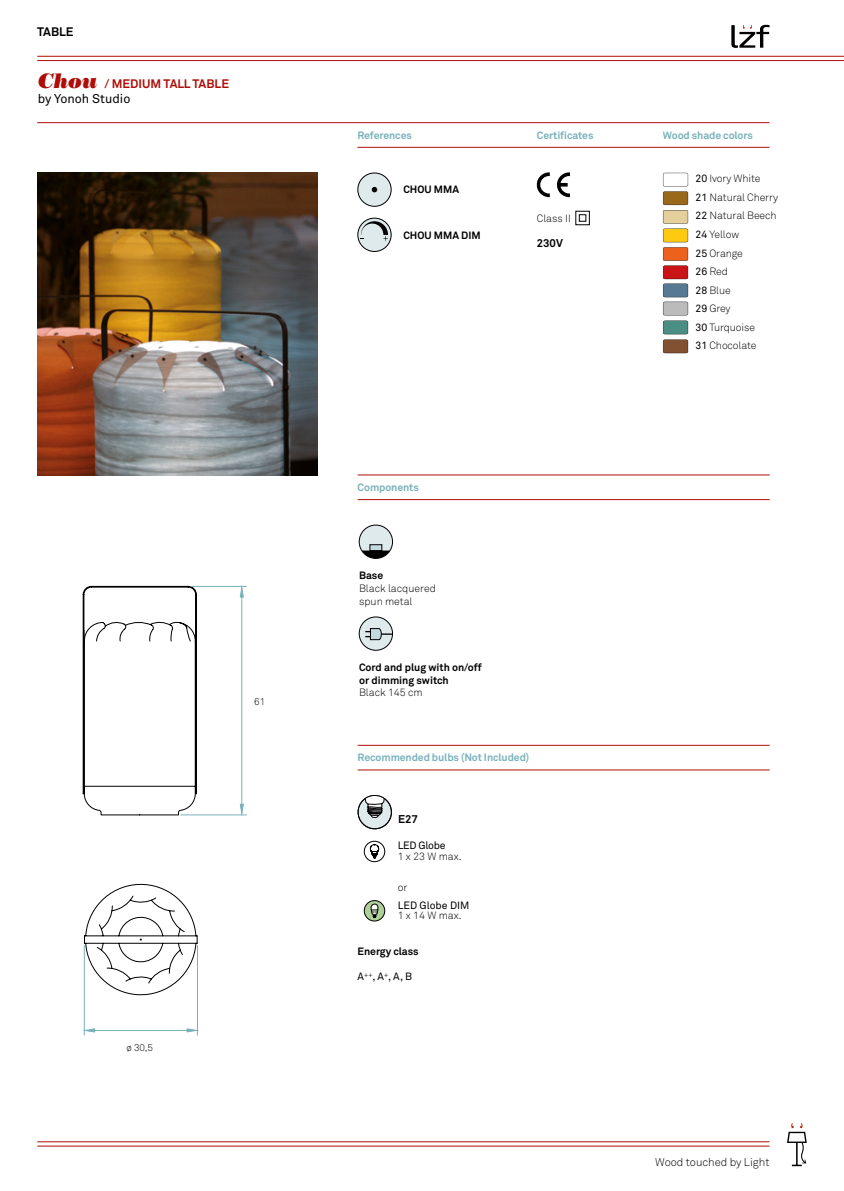
<style>
.page{position:relative;width:844px;height:1191px;background:#fff}
.page>*{position:absolute;margin:0;border:0;box-sizing:border-box;transform-origin:0 0}
.t1{font:12.6px "Akkurat";color:#000}
.t2{font:700 12.25px "Akkurat";color:#ae0e09}
.t3{font:700 12.25px "Akkurat";color:#000}
.t4{font:300 11.2px "Akkurat";color:#000}
.t5{font:700 11.2px "Akkurat";color:#000}
.t6{font:300 10.5px/18.6px "Akkurat";letter-spacing:-.01em;color:#000}
.t7{font:700 10.5px "Akkurat";letter-spacing:-.01em;color:#78b1ba}
.t8{font:700 10.5px "Akkurat";color:#000}
.t9{font:10.5px "Akkurat";letter-spacing:-.005em;color:#000}
.t10{font:10.5px "Akkurat";letter-spacing:-.025em;color:#000}
.t11{font:300 9.8px "Akkurat";color:#000}
.s1{font-family:"Bodoni Poster";font-weight:400;font-style:italic;font-size:21px}
.s2{font-weight:400}
</style>
<div class="page">
<div style="left:359px;top:525px;width:33px;height:33px;background:#dfeaed;border-radius:50%"></div>
<div style="left:359px;top:525px;width:33px;height:33px;border:1px solid #000;border-radius:50%"></div>
<svg style="left:361px;top:550px;width:29px;height:8px"></svg>
<div style="left:370px;top:545px;width:12px;height:5px;background:#c2dade"></div>
<div style="left:369px;top:544px;width:13px;height:7px;border:1px solid #000"></div>
<hr style="left:37px;top:122px;width:732px;height:1px;background:#ae0e09">
<hr style="left:357px;top:147px;width:412px;height:1px;background:#ae0e09">
<hr style="left:37px;top:56px;width:806px;height:1px;background:#ae0e09">
<hr style="left:37px;top:1141px;width:732px;height:1px;background:#ae0e09">
<hr style="left:37px;top:60px;width:806px;height:1px;background:#ae0e09">
<hr style="left:37px;top:1145px;width:732px;height:1px;background:#ae0e09">
<svg style="left:787px;top:1123px;width:19px;height:43px"></svg>
<svg style="left:662px;top:173px;width:26px;height:142px"></svg>
<svg style="left:662px;top:321px;width:26px;height:32px"></svg>
<hr style="left:357px;top:474px;width:412px;height:1px;background:#ae0e09">
<hr style="left:357px;top:499px;width:412px;height:1px;background:#ae0e09">
<hr style="left:357px;top:745px;width:412px;height:1px;background:#ae0e09">
<hr style="left:357px;top:769px;width:412px;height:1px;background:#ae0e09">
<div style="left:578px;top:214px;width:8px;height:8px;border:1px solid #000"></div>
<svg style="left:536px;top:172px;width:13px;height:25px"></svg>
<svg style="left:557px;top:172px;width:13px;height:25px"></svg>
<div style="left:359px;top:617px;width:33px;height:33px;background:#dfeaed;border-radius:50%"></div>
<div style="left:359px;top:617px;width:33px;height:33px;border:1px solid #000;border-radius:50%"></div>
<svg style="left:365px;top:628px;width:27px;height:12px"></svg>
<img style="left:37px;top:173px;width:280px;height:302px">
<svg style="left:83px;top:586px;width:114px;height:229px"></svg>
<hr style="left:181px;top:814px;width:65px;height:1px;background:#78b1ba">
<hr style="left:191px;top:586px;width:55px;height:1px;background:#78b1ba">
<hr style="left:241px;top:595px;width:1px;height:210px;background:#78b1ba">
<svg style="left:240px;top:803px;width:4px;height:13px"></svg>
<svg style="left:240px;top:585px;width:4px;height:12px"></svg>
<hr style="left:197px;top:945px;width:1px;height:90px;background:#78b1ba">
<hr style="left:84px;top:945px;width:1px;height:90px;background:#78b1ba">
<hr style="left:94px;top:1030px;width:94px;height:1px;background:#78b1ba">
<svg style="left:186px;top:1028px;width:13px;height:4px"></svg>
<svg style="left:82px;top:1028px;width:13px;height:4px"></svg>
<svg style="left:84px;top:883px;width:113px;height:113px"></svg>
<div style="left:358px;top:795px;width:33px;height:33px;background:#dfeaed;border-radius:50%"></div>
<svg style="left:364px;top:795px;width:20px;height:23px"></svg>
<div style="left:358px;top:795px;width:33px;height:34px;border:1px solid #000;border-radius:50%"></div>
<svg style="left:370px;top:844px;width:9px;height:14px"></svg>
<div style="left:364px;top:841px;width:21px;height:21px;border:1px solid #000;border-radius:50%"></div>
<div style="left:364px;top:900px;width:20px;height:21px;background:#aecf97;border-radius:50%"></div>
<div style="left:364px;top:900px;width:21px;height:21px;border:1px solid #000;border-radius:50%"></div>
<svg style="left:370px;top:903px;width:8px;height:15px"></svg>
<div style="left:358px;top:218px;width:33px;height:33px;background:#dfeaed;border-radius:50%"></div>
<div style="left:357px;top:218px;width:34px;height:34px;border:1px solid #000;border-radius:50%"></div>
<svg style="left:360px;top:221px;width:28px;height:20px"></svg>
<div style="left:358px;top:173px;width:33px;height:33px;background:#dfeaed;border-radius:50%"></div>
<div style="left:357px;top:173px;width:34px;height:33px;border:1px solid #000;border-radius:50%"></div>
<svg style="left:371px;top:187px;width:6px;height:5px"></svg>
<svg style="left:731px;top:25px;width:38px;height:23px"></svg>
<p class="t3" style="left:37px;top:24px;width:38px">TABLE</p>
<p class="t2" style="left:38px;top:76px;width:193px"><span class="s1">Chou</span> / MEDIUM TALL TABLE</p>
<p class="t1" style="left:38px;top:91px;width:94px">by Yonoh Studio</p>
<p class="t11" style="left:254px;top:695px;width:13px">61</p>
<p class="t11" style="left:126px;top:1041px;width:28px">ø 30,5</p>
<p class="t7" style="left:357px;top:128px;width:56px">References</p>
<p class="t8" style="left:403px;top:183px;width:57px">CHOU MMA</p>
<p class="t8" style="left:403px;top:228px;width:79px">CHOU MMA DIM</p>
<p class="t7" style="left:536px;top:128px;width:58px">Certificates</p>
<p class="t6" style="left:536px;top:209px;width:36px">Class II</p>
<p class="t5" style="left:536px;top:236px;width:28px">230V</p>
<p class="t7" style="left:357px;top:480px;width:63px">Components</p>
<p class="t8" style="left:359px;top:569px;width:26px">Base</p>
<p class="t6" style="left:359px;top:579px;width:78px">Black lacquered</p>
<p class="t6" style="left:359px;top:591px;width:55px">spun metal</p>
<p class="t8" style="left:359px;top:661px;width:124px">Cord and plug with on/off</p>
<p class="t8" style="left:359px;top:673px;width:91px">or dimming switch</p>
<p class="t6" style="left:359px;top:683px;width:65px">Black 145 cm</p>
<p class="t7" style="left:357px;top:751px;width:173px">Recommended bulbs (Not Included)</p>
<p class="t5" style="left:398px;top:812px;width:21px">E27</p>
<p class="t10" style="left:397px;top:839px;width:49px">LED Globe</p>
<p class="t6" style="left:397px;top:847px;width:65px">1 x 23 W max.</p>
<p class="t6" style="left:397px;top:878px;width:11px">or</p>
<p class="t9" style="left:397px;top:898px;width:73px">LED Globe DIM</p>
<p class="t6" style="left:397px;top:906px;width:65px">1 x 14 W max.</p>
<p class="t8" style="left:357px;top:944px;width:62px">Energy class</p>
<p class="t9" style="left:357px;top:970px;width:56px">A<sup>++</sup>, A<sup>+</sup>, A, B</p>
<p class="t7" style="left:662px;top:128px;width:91px">Wood shade colors</p>
<p class="t6" style="left:695px;top:169px;width:84px"><span class="s2">20</span> Ivory White<br><span class="s2">21</span> Natural Cherry<br><span class="s2">22</span> Natural Beech<br><span class="s2">24</span> Yellow<br><span class="s2">25</span> Orange<br><span class="s2">26</span> Red<br><span class="s2">28</span> Blue<br><span class="s2">29</span> Grey<br><span class="s2">30</span> Turquoise<br><span class="s2">31</span> Chocolate</p>
<p class="t4" style="left:655px;top:1155px;width:116px">Wood touched by Light</p>
</div>
